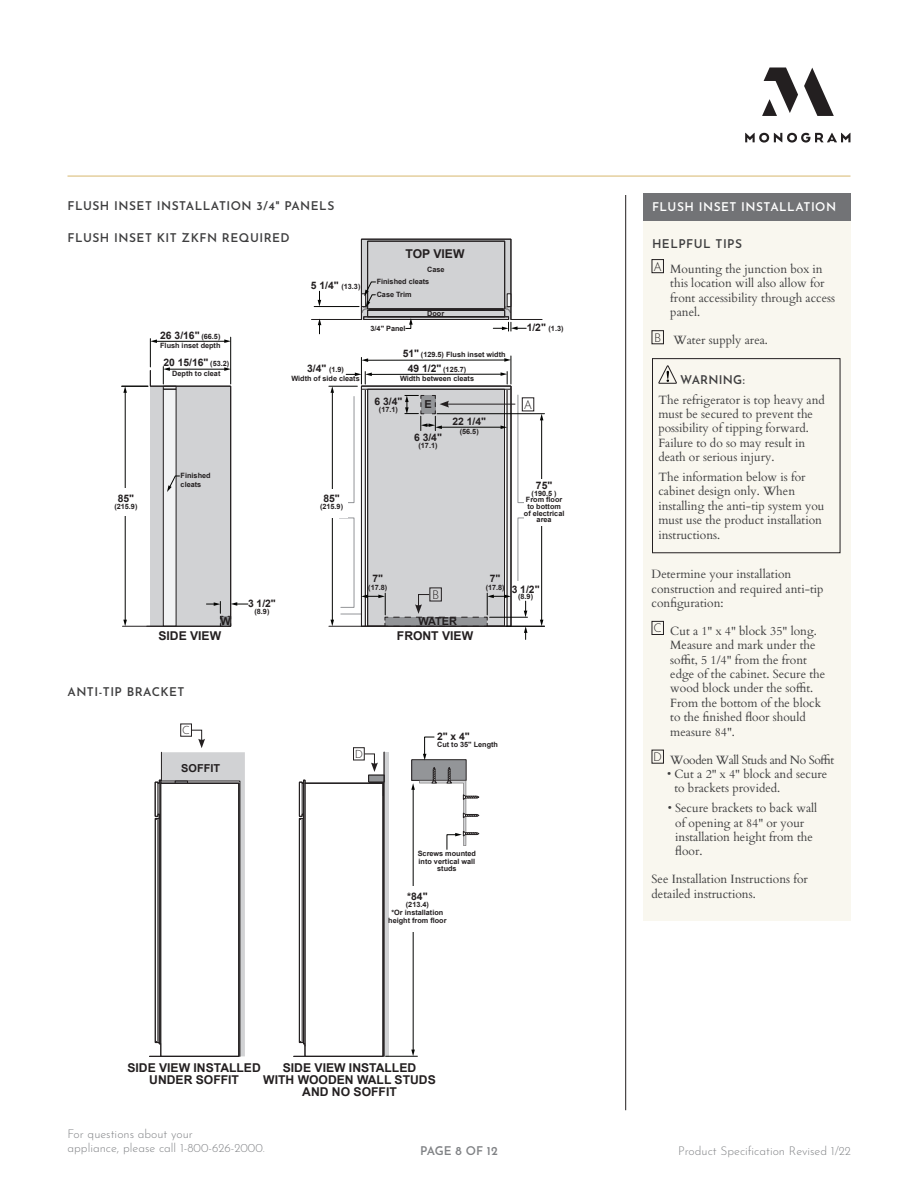
<style>
.page{position:relative;width:918px;height:1188px;background:#fff}
.page>*{position:absolute;margin:0;border:0;box-sizing:border-box;transform-origin:0 0}
.t1{font:700 12.15px/12.1px "Arial";color:#231f20;text-align:center}
.BODY_COPY{font:12px/14.4px "Cardo";color:#3e3e3f}
.Created_Revised{font:300 12px/14.4px "Josefin Sans";color:#808285}
.NOTES_HEADER{font:600 12px "Josefin Sans";letter-spacing:.04em;color:#3e3e3f}
.BODY_COPY-2{font:12px "Cardo";letter-spacing:-.03em;color:#3e3e3f}
.NOTES_HEADER-2{font:600 12px "Josefin Sans";letter-spacing:.04em;color:#fff}
.Created_Revised-2{font:600 12px "Josefin Sans";color:#808285}
.BODY_COPY-3{font:600 12px "Josefin Sans";letter-spacing:.015em;color:#3e3e3f}
.t2{font:300 12px "Josefin Sans";color:#231f20}
.t3{font:300 11.25px "Josefin Sans";color:#231f20}
.t4{font:700 10.95px "Arial";color:#231f20}
.t5{font:700 10.35px "Arial";color:#231f20}
.t6{font:700 7.35px/6.6px "Arial";color:#231f20;text-align:center}
.s1{font-size:10.35px}
.s2{font-size:7.35px}
</style>
<div class="page">
<div style="left:643px;top:193px;width:207px;height:728px;background:#f9f7ef"></div>
<hr style="left:625px;top:195px;width:1px;height:915px;background:#231f20">
<svg style="left:745px;top:68px;width:105px;height:75px"></svg>
<hr style="left:68px;top:176px;width:782px;height:1px;background:#dcbf7e">
<div style="left:643px;top:193px;width:207px;height:27px;background:#727376"></div>
<svg style="left:517px;top:394px;width:16px;height:109px"></svg>
<div style="left:368px;top:389px;width:137px;height:237px;background:#d1d2d4"></div>
<hr style="left:329px;top:626px;width:215px;height:1px;background:#231f20">
<hr style="left:367px;top:360px;width:139px;height:1px;background:#040503">
<hr style="left:371px;top:374px;width:131px;height:1px;background:#040503">
<svg style="left:501px;top:356px;width:11px;height:28px"></svg>
<hr style="left:230px;top:337px;width:1px;height:47px;background:#040503">
<svg style="left:311px;top:238px;width:232px;height:96px"></svg>
<hr style="left:490px;top:617px;width:38px;height:1px;background:#040503">
<hr style="left:441px;top:427px;width:61px;height:1px;background:#040503">
<svg style="left:501px;top:426px;width:6px;height:3px"></svg>
<hr style="left:541px;top:419px;width:1px;height:202px;background:#040503">
<svg style="left:540px;top:414px;width:3px;height:6px"></svg>
<svg style="left:540px;top:620px;width:3px;height:6px"></svg>
<svg style="left:524px;top:627px;width:3px;height:12px"></svg>
<svg style="left:517px;top:517px;width:11px;height:100px"></svg>
<hr style="left:437px;top:413px;width:107px;height:1px;background:#040503">
<hr style="left:507px;top:626px;width:37px;height:1px;background:#040503">
<div style="left:525px;top:479px;width:27px;height:47px;background:#fff"></div>
<svg style="left:329px;top:357px;width:43px;height:146px"></svg>
<div style="left:316px;top:489px;width:32px;height:29px;background:#fff"></div>
<svg style="left:122px;top:339px;width:126px;height:288px"></svg>
<div style="left:108px;top:489px;width:33px;height:27px;background:#fff"></div>
<svg style="left:331px;top:517px;width:180px;height:110px"></svg>
<div style="left:384px;top:752px;width:5px;height:304px;background:#d1d2d4"></div>
<div style="left:412px;top:760px;width:54px;height:20px;background:#939598"></div>
<hr style="left:384px;top:752px;width:1px;height:304px;background:#231f20">
<hr style="left:386px;top:1056px;width:31px;height:1px;background:#040503">
<hr style="left:413px;top:789px;width:1px;height:262px;background:#040503">
<svg style="left:411px;top:1050px;width:4px;height:6px"></svg>
<div style="left:404px;top:887px;width:22px;height:45px;background:#fff"></div>
<svg style="left:423px;top:736px;width:12px;height:24px"></svg>
<svg style="left:411px;top:767px;width:68px;height:83px"></svg>
<div style="left:353px;top:747px;width:12px;height:13px;border:1px solid #231f20"></div>
<svg style="left:293px;top:753px;width:91px;height:304px"></svg>
<div style="left:180px;top:724px;width:12px;height:13px;border:1px solid #231f20"></div>
<svg style="left:149px;top:729px;width:96px;height:328px"></svg>
<div style="left:652px;top:259px;width:12px;height:14px;border:1px solid #231f20"></div>
<div style="left:652px;top:330px;width:12px;height:14px;border:1px solid #231f20"></div>
<svg style="left:658px;top:365px;width:19px;height:19px"></svg>
<div style="left:652px;top:621px;width:12px;height:14px;border:1px solid #231f20"></div>
<div style="left:652px;top:750px;width:12px;height:14px;border:1px solid #231f20"></div>
<div style="left:652px;top:358px;width:188px;height:195px;border:1px solid #231f20"></div>
<div style="left:522px;top:397px;width:12px;height:14px;border:1px solid #231f20"></div>
<hr style="left:447px;top:404px;width:68px;height:1px;background:#231f20">
<svg style="left:405px;top:395px;width:44px;height:36px"></svg>
<p class="NOTES_HEADER" style="left:68px;top:195px;width:268px">FLUSH INSET INSTALLATION 3/4" PANELS</p>
<p class="NOTES_HEADER" style="left:68px;top:228px;width:224px">FLUSH INSET KIT ZKFN REQUIRED</p>
<p class="t6" style="left:311px;top:283px;width:51px"><span class="s1">5 1/4"</span> (13.3)</p>
<p class="t5" style="left:160px;top:329px;width:62px">26 3/16" <span class="s2">(66.5)</span></p>
<p class="t6" style="left:160px;top:342px;width:62px">Flush inset depth</p>
<p class="t5" style="left:163px;top:355px;width:67px">20 15/16" <span class="s2">(53.2)</span></p>
<p class="t6" style="left:172px;top:371px;width:50px">Depth to cleat</p>
<p class="t5" style="left:118px;top:491px;width:18px">85"</p>
<p class="t6" style="left:114px;top:503px;width:25px">(215.9)</p>
<p class="t6" style="left:181px;top:471px;width:31px;line-height:8.6px;text-align:left">Finished cleats</p>
<p class="t6" style="left:291px;top:364px;width:70px;line-height:9.8px"><span class="s1">3/4"</span> (1.9)<br>Width of side cleats</p>
<p class="t5" style="left:323px;top:491px;width:18px">85"</p>
<p class="t6" style="left:320px;top:503px;width:25px">(215.9)</p>
<p class="t1" style="left:406px;top:248px;width:60px">TOP VIEW</p>
<p class="t6" style="left:427px;top:266px;width:19px">Case</p>
<p class="t6" style="left:427px;top:311px;width:19px">Door</p>
<p class="t6" style="left:377px;top:278px;width:54px">Finished cleats</p>
<p class="t6" style="left:377px;top:291px;width:36px">Case Trim</p>
<p class="t6" style="left:371px;top:325px;width:37px">3/4" Panel</p>
<p class="t6" style="left:408px;top:348px;width:99px;line-height:14.2px;text-align:left;text-indent:-5px"><span class="s1">51"</span> (129.5) Flush inset width<br><span class="s1">49 1/2"</span> (125.7)</p>
<p class="t6" style="left:400px;top:376px;width:76px">Width between cleats</p>
<p class="t5" style="left:375px;top:395px;width:29px">6 3/4"</p>
<p class="t6" style="left:379px;top:407px;width:21px">(17.1)</p>
<p class="t4" style="left:424px;top:397px;width:9px">E</p>
<p class="t5" style="left:414px;top:430px;width:29px">6 3/4"</p>
<p class="t6" style="left:419px;top:442px;width:21px">(17.1)</p>
<p class="t5" style="left:452px;top:414px;width:35px">22 1/4"</p>
<p class="t6" style="left:460px;top:429px;width:21px">(56.5)</p>
<p class="t6" style="left:527px;top:325px;width:38px"><span class="s1">1/2"</span> (1.3)</p>
<p class="t2" style="left:524px;top:395px;width:10px">A</p>
<p class="t5" style="left:536px;top:479px;width:18px">75"</p>
<p class="t6" style="left:524px;top:490px;width:42px">(190.5 )<br>From floor to bottom of electrical area</p>
<p class="t4" style="left:220px;top:614px;width:12px">W</p>
<p class="t5" style="left:248px;top:597px;width:29px">3 1/2"</p>
<p class="t6" style="left:254px;top:608px;width:16px">(8.9)</p>
<p class="t5" style="left:373px;top:571px;width:12px">7"</p>
<p class="t6" style="left:368px;top:585px;width:21px">(17.8)</p>
<p class="t2" style="left:432px;top:585px;width:9px">B</p>
<p class="t4" style="left:418px;top:614px;width:40px">WATER</p>
<p class="t5" style="left:490px;top:571px;width:12px">7"</p>
<p class="t6" style="left:486px;top:585px;width:21px">(17.8)</p>
<p class="t5" style="left:512px;top:582px;width:29px">3 1/2"</p>
<p class="t6" style="left:518px;top:594px;width:16px">(8.9)</p>
<p class="t1" style="left:158px;top:630px;width:64px">SIDE VIEW</p>
<p class="t1" style="left:397px;top:630px;width:78px">FRONT VIEW</p>
<p class="NOTES_HEADER" style="left:68px;top:681px;width:119px">ANTI-TIP BRACKET</p>
<p class="t3" style="left:182px;top:722px;width:9px">C</p>
<p class="t4" style="left:181px;top:761px;width:40px">SOFFIT</p>
<p class="t3" style="left:355px;top:745px;width:10px">D</p>
<p class="t5" style="left:437px;top:729px;width:34px">2" x 4"</p>
<p class="t6" style="left:437px;top:741px;width:62px">Cut to 35" Length</p>
<p class="t6" style="left:418px;top:850px;width:60px;line-height:7.4px">Screws mounted into vertical wall studs</p>
<p class="t5" style="left:407px;top:890px;width:22px">*84"</p>
<p class="t6" style="left:388px;top:901px;width:60px;line-height:7.8px">(213.4)<br>*Or installation height from floor</p>
<p class="t1" style="left:127px;top:1062px;width:135px">SIDE VIEW INSTALLED<br>UNDER SOFFIT</p>
<p class="t1" style="left:263px;top:1062px;width:174px">SIDE VIEW INSTALLED<br>WITH WOODEN WALL STUDS<br>AND NO SOFFIT</p>
<p class="Created_Revised" style="left:68px;top:1125px;width:199px">For questions about your<br>appliance, please call 1-800-626-2000.</p>
<p class="Created_Revised-2" style="left:420px;top:1140px;width:79px">PAGE 8 OF 12</p>
<p class="NOTES_HEADER-2" style="left:652px;top:196px;width:186px">FLUSH INSET INSTALLATION</p>
<p class="NOTES_HEADER" style="left:652px;top:233px;width:92px">HELPFUL TIPS</p>
<p class="t2" style="left:653px;top:257px;width:10px">A</p>
<p class="BODY_COPY" style="left:670px;top:261px;width:166px">Mounting the junction box in this location will also allow for front accessibility through access panel.</p>
<p class="t2" style="left:654px;top:328px;width:9px">B</p>
<p class="BODY_COPY" style="left:674px;top:332px;width:96px">Water supply area.</p>
<p class="BODY_COPY-3" style="left:680px;top:369px;width:66px">WARNING:</p>
<p class="BODY_COPY" style="left:658px;top:392px;width:168px">The refrigerator is top heavy and must be secured to prevent the possibility of tipping forward.<br>Failure to do so may result in death or serious injury.</p>
<p class="BODY_COPY" style="left:658px;top:469px;width:168px">The information below is for cabinet design only. When installing the anti-tip system you must use the product installation instructions.</p>
<p class="BODY_COPY" style="left:652px;top:566px;width:174px">Determine your installation construction and required anti-tip configuration:</p>
<p class="t2" style="left:654px;top:619px;width:10px">C</p>
<p class="BODY_COPY" style="left:670px;top:623px;width:156px">Cut a 1" x 4" block 35" long.<br>Measure and mark under the soffit, 5 1/4" from the front edge of the cabinet. Secure the wood block under the soffit.<br>From the bottom of the block to the finished floor should measure 84".</p>
<p class="t2" style="left:653px;top:748px;width:10px">D</p>
<p class="BODY_COPY-2" style="left:670px;top:750px;width:165px">Wooden Wall Studs and No Soffit</p>
<p class="BODY_COPY" style="left:674px;top:766px;width:154px;text-indent:-7px">• Cut a 2" x 4" block and secure to brackets provided.</p>
<p class="BODY_COPY" style="left:675px;top:800px;width:144px;text-indent:-7px">• Secure brackets to back wall of opening at 84" or your installation height from the floor.</p>
<p class="BODY_COPY" style="left:652px;top:871px;width:158px">See Installation Instructions for detailed instructions.</p>
<p class="Created_Revised" style="left:678px;top:1142px;width:174px">Product Specification Revised 1/22</p>
</div>
